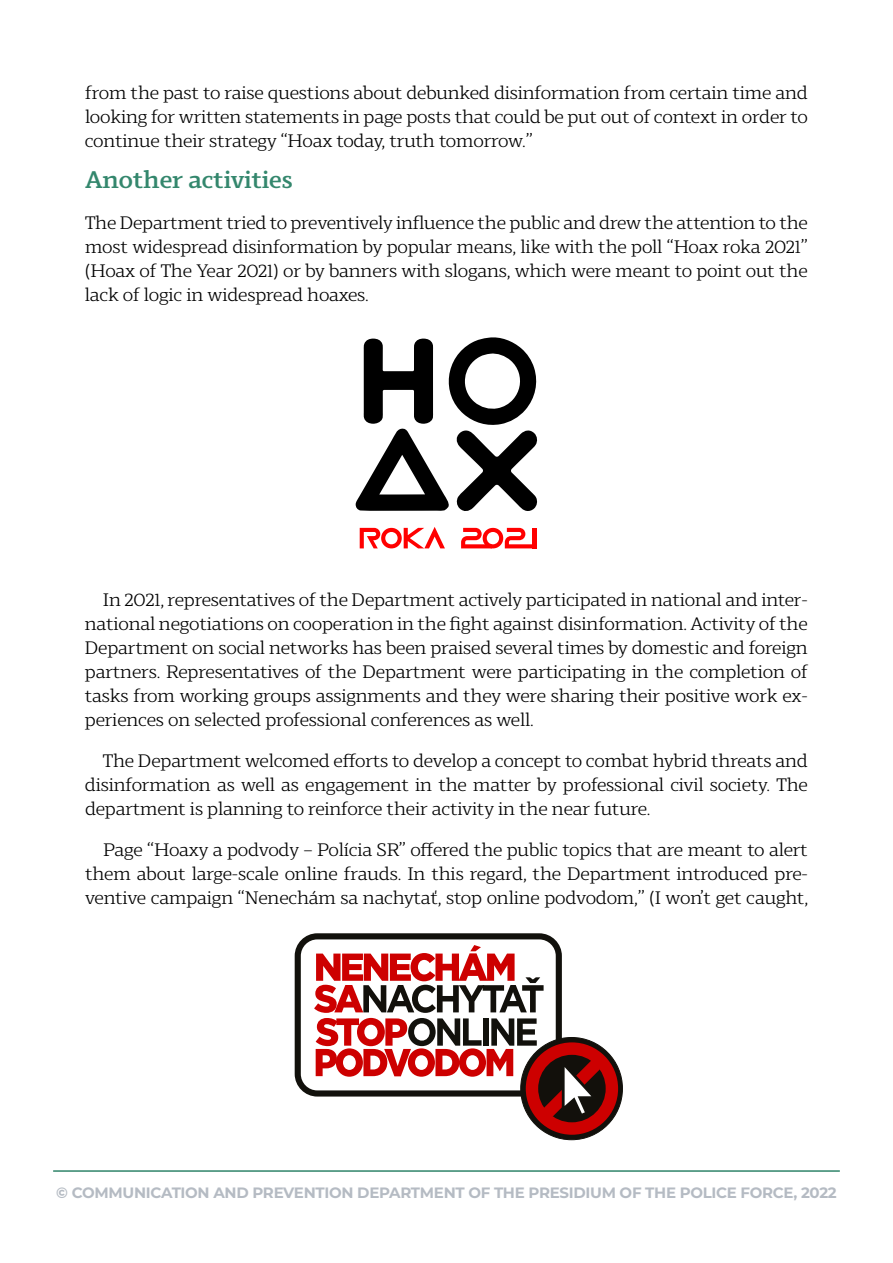
<style>
.page{position:relative;width:893px;height:1263px;background:#fff}
.page>*{position:absolute;margin:0;border:0;box-sizing:border-box;transform-origin:0 0}
.t1{font:500 24px "Scharf";letter-spacing:-.01em;color:#34876d}
.t2{font:18px/24px "Scharf";letter-spacing:-.01em;color:#000;text-align:justify}
.t3{font:700 15px "Montserrat";letter-spacing:-.02em;color:#b5bbc3}
</style>
<div class="page">
<hr style="left:53px;top:1170px;width:787px;height:2px;background:#34876d">
<svg style="left:295px;top:933px;width:323px;height:202px"></svg>
<svg style="left:355px;top:337px;width:183px;height:174px"></svg>
<svg style="left:360px;top:527px;width:85px;height:21px"></svg>
<svg style="left:461px;top:528px;width:71px;height:20px"></svg>
<hr style="left:532px;top:528px;width:4px;height:20px;background:#f00">
<p class="t2" style="left:85px;top:79px;width:724px">from the past to raise questions about debunked disinformation from certain time and looking for written statements in page posts that could be put out of context in order to continue their strategy “Hoax today, truth tomorrow.”</p>
<h1 class="t1" style="left:85px;top:160px;width:209px">Another activities</h1>
<p class="t2" style="left:85px;top:209px;width:725px">The Department tried to preventively influence the public and drew the attention to the most widespread disinformation by popular means, like with the poll “Hoax roka 2021” (Hoax of The Year 2021) or by banners with slogans, which were meant to point out the lack of logic in widespread hoaxes.</p>
<p class="t2" style="left:85px;top:586px;width:724px;text-indent:18px">In 2021, representatives of the Department actively participated in national and inter&shy;national negotiations on cooperation in the fight against disinformation. Activity of the Department on social networks has been praised several times by domestic and foreign partners. Representatives of the Department were participating in the completion of tasks from working groups assignments and they were sharing their positive work ex&shy;periences on selected professional conferences as well.</p>
<p class="t2" style="left:85px;top:747px;width:724px;text-indent:18px">The Department welcomed efforts to develop a concept to combat hybrid threats and disinformation as well as engagement in the matter by professional civil society. The department is planning to reinforce their activity in the near future.</p>
<p class="t2" style="left:85px;top:836px;width:724px;text-indent:18px">Page “Hoaxy a podvody – Polícia SR” offered the public topics that are meant to alert them about large-scale online frauds. In this regard, the Department introduced pre&shy;ventive campaign “Nenechám sa nachytať, stop online podvodom,” (I won’t get caught,</p>
<p class="t3" style="left:56px;top:1182px;width:782px">© COMMUNICATION AND PREVENTION DEPARTMENT OF THE PRESIDIUM OF THE POLICE FORCE, 2022</p>
</div>
